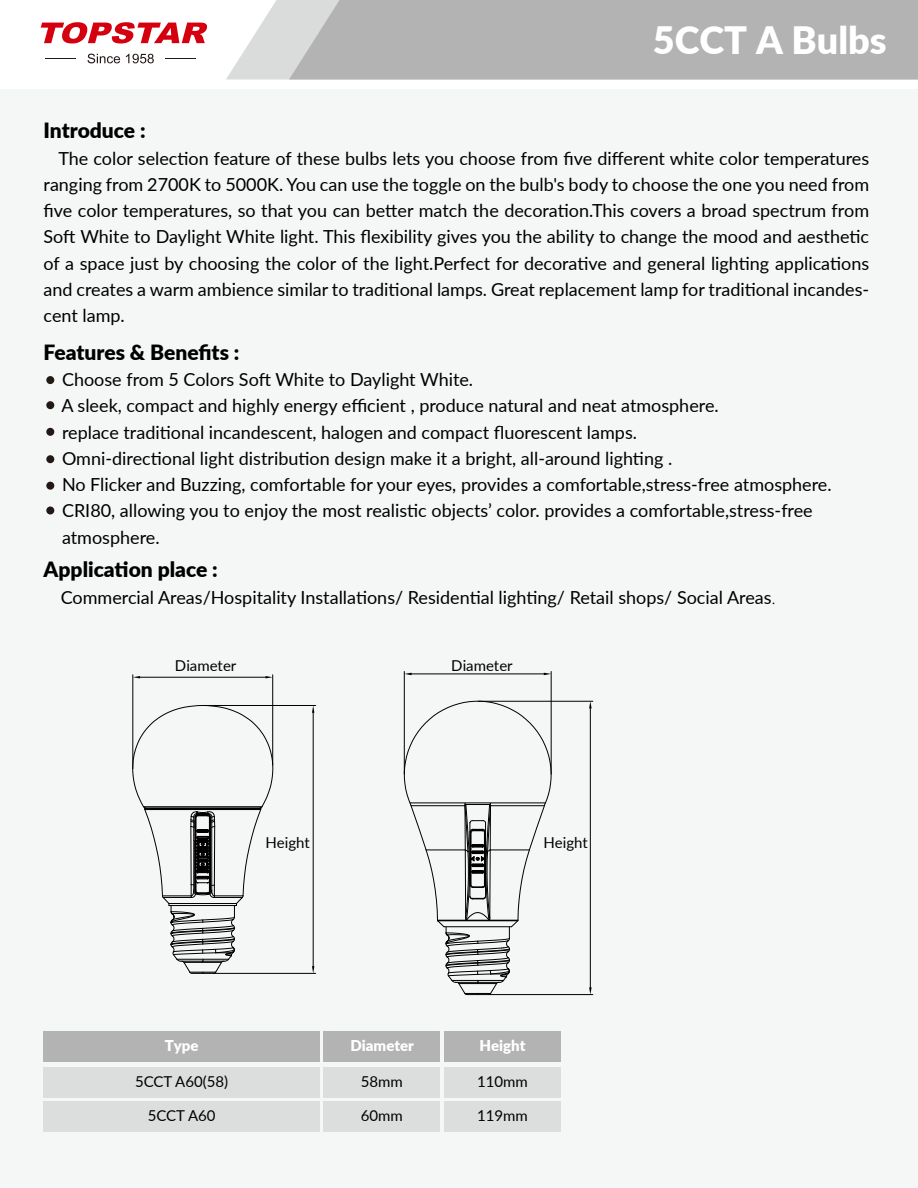
<style>
.page{position:relative;width:918px;height:1188px;background:#fff}
.page>*{position:absolute;margin:0;border:0;box-sizing:border-box;transform-origin:0 0}
.t1{font:900 37.8px "Lato";color:#fff}
.t2{font:900 21px "Lato";color:#000}
.t3{font:18px/26.2px "Lato";color:#000;text-align:justify}
.t4{font:15px "Lato";color:#000}
.t5{font:15px "Lato";color:#020000}
.t6{font:900 15px "Lato";color:#fff}
.s1{font-family:"Adobe Song Std";font-weight:300}
</style>
<div class="page">
<div style="left:0;top:89px;width:918px;height:1099px;background:#f5f6f6"></div>
<svg style="left:226px;top:0;width:63px;height:80px;fill:#dadbdb"></svg>
<svg style="left:41px;top:22px;width:166px;height:21px"></svg>
<hr style="left:45px;top:59px;width:31px;height:1px;background:#231815">
<hr style="left:165px;top:59px;width:31px;height:1px;background:#231815">
<svg style="left:88px;top:54px;width:32px;height:9px"></svg>
<svg style="left:126px;top:54px;width:28px;height:9px"></svg>
<div style="left:46px;top:376px;width:8px;height:8px;background:#231815;border-radius:50%"></div>
<div style="left:46px;top:401px;width:8px;height:8px;background:#231815;border-radius:50%"></div>
<div style="left:46px;top:428px;width:8px;height:8px;background:#231815;border-radius:50%"></div>
<div style="left:46px;top:455px;width:8px;height:8px;background:#231815;border-radius:50%"></div>
<div style="left:46px;top:482px;width:8px;height:8px;background:#231815;border-radius:50%"></div>
<div style="left:46px;top:506px;width:8px;height:8px;background:#231815;border-radius:50%"></div>
<div style="left:289px;top:0;width:629px;height:80px;background:#b3b3b4"></div>
<div style="left:44px;top:1032px;width:276px;height:30px;background:#b3b3b4"></div>
<div style="left:324px;top:1032px;width:116px;height:30px;background:#b3b3b4"></div>
<div style="left:444px;top:1032px;width:116px;height:30px;background:#b3b3b4"></div>
<div style="left:44px;top:1067px;width:276px;height:30px;background:#dcdddd"></div>
<div style="left:324px;top:1067px;width:116px;height:30px;background:#dcdddd"></div>
<div style="left:444px;top:1067px;width:116px;height:30px;background:#dcdddd"></div>
<div style="left:44px;top:1102px;width:276px;height:30px;background:#dcdddd"></div>
<div style="left:324px;top:1102px;width:116px;height:30px;background:#dcdddd"></div>
<div style="left:444px;top:1102px;width:116px;height:30px;background:#dcdddd"></div>
<svg style="left:132px;top:705px;width:141px;height:269px"></svg>
<hr style="left:203px;top:705px;width:113px;height:1px;background:#000">
<hr style="left:214px;top:973px;width:102px;height:1px;background:#000">
<hr style="left:313px;top:713px;width:1px;height:253px;background:#000">
<svg style="left:312px;top:706px;width:2px;height:7px"></svg>
<svg style="left:312px;top:966px;width:2px;height:7px"></svg>
<hr style="left:133px;top:675px;width:1px;height:94px;background:#000">
<hr style="left:272px;top:675px;width:1px;height:90px;background:#000">
<hr style="left:140px;top:677px;width:125px;height:1px;background:#000">
<svg style="left:133px;top:676px;width:7px;height:2px"></svg>
<svg style="left:265px;top:676px;width:8px;height:2px"></svg>
<svg style="left:404px;top:701px;width:148px;height:294px"></svg>
<hr style="left:404px;top:671px;width:1px;height:103px;background:#000">
<hr style="left:551px;top:671px;width:1px;height:103px;background:#000">
<hr style="left:412px;top:674px;width:132px;height:1px;background:#000">
<svg style="left:404px;top:673px;width:8px;height:2px"></svg>
<svg style="left:544px;top:673px;width:7px;height:2px"></svg>
<hr style="left:478px;top:701px;width:115px;height:1px;background:#000">
<hr style="left:489px;top:994px;width:104px;height:1px;background:#000">
<hr style="left:590px;top:709px;width:1px;height:278px;background:#000">
<svg style="left:589px;top:701px;width:3px;height:8px"></svg>
<svg style="left:589px;top:987px;width:3px;height:8px"></svg>
<h1 class="t1" style="left:653px;top:12px;width:235px">5CCT A Bulbs</h1>
<p class="t2" style="left:44px;top:115px;width:104px">Introduce :</p>
<p class="t3" style="left:44px;top:144px;width:827px;text-indent:15px">The color selection feature of these bulbs lets you choose from five different white color temperatures ranging from 2700K to 5000K. You can use the toggle on the bulb's body to choose the one you need from five color temperatures, so that you can better match the decoration.This covers a broad spectrum from Soft White to Daylight White light. This flexibility gives you the ability to change the mood and aesthetic of a space just by choosing the color of the light.Perfect for decorative and general lighting applications and creates a warm ambience similar to traditional lamps. Great replacement lamp for traditional incandes&shy;cent lamp.</p>
<p class="t2" style="left:44px;top:337px;width:197px">Features &amp; Benefits :</p>
<p class="t3" style="left:61px;top:366px;width:772px;text-align:left">Choose from 5 Colors Soft White to Daylight White.<br>A sleek, compact and highly energy efficient , produce natural and neat atmosphere.<br>replace traditional incandescent, halogen and compact fluorescent lamps.<br>Omni-directional light distribution design make it a bright, all-around lighting .<br>No Flicker and Buzzing, comfortable for your eyes, provides a comfortable,stress-free atmosphere.<br>CRI80, allowing you to enjoy the most realistic objects’ color. provides a comfortable,stress-free atmosphere.</p>
<p class="t2" style="left:44px;top:554px;width:176px">Application place :</p>
<p class="t3" style="left:61px;top:583px;width:717px">Commercial Areas/Hospitality Installations/ Residential lighting/ Retail shops/ Social Areas<span class="s1">.</span></p>
<p class="t5" style="left:175px;top:655px;width:63px">Diameter</p>
<p class="t5" style="left:451px;top:655px;width:63px">Diameter</p>
<p class="t5" style="left:265px;top:832px;width:46px">Height</p>
<p class="t5" style="left:543px;top:832px;width:46px">Height</p>
<p class="t6" style="left:165px;top:1034px;width:35px">Type</p>
<p class="t6" style="left:350px;top:1034px;width:65px">Diameter</p>
<p class="t6" style="left:479px;top:1034px;width:48px">Height</p>
<p class="t4" style="left:135px;top:1070px;width:95px">5CCT A60(58)</p>
<p class="t4" style="left:361px;top:1070px;width:44px">58mm</p>
<p class="t4" style="left:477px;top:1070px;width:52px">110mm</p>
<p class="t4" style="left:148px;top:1105px;width:69px">5CCT A60</p>
<p class="t4" style="left:361px;top:1105px;width:44px">60mm</p>
<p class="t4" style="left:477px;top:1105px;width:52px">119mm</p>
</div>
